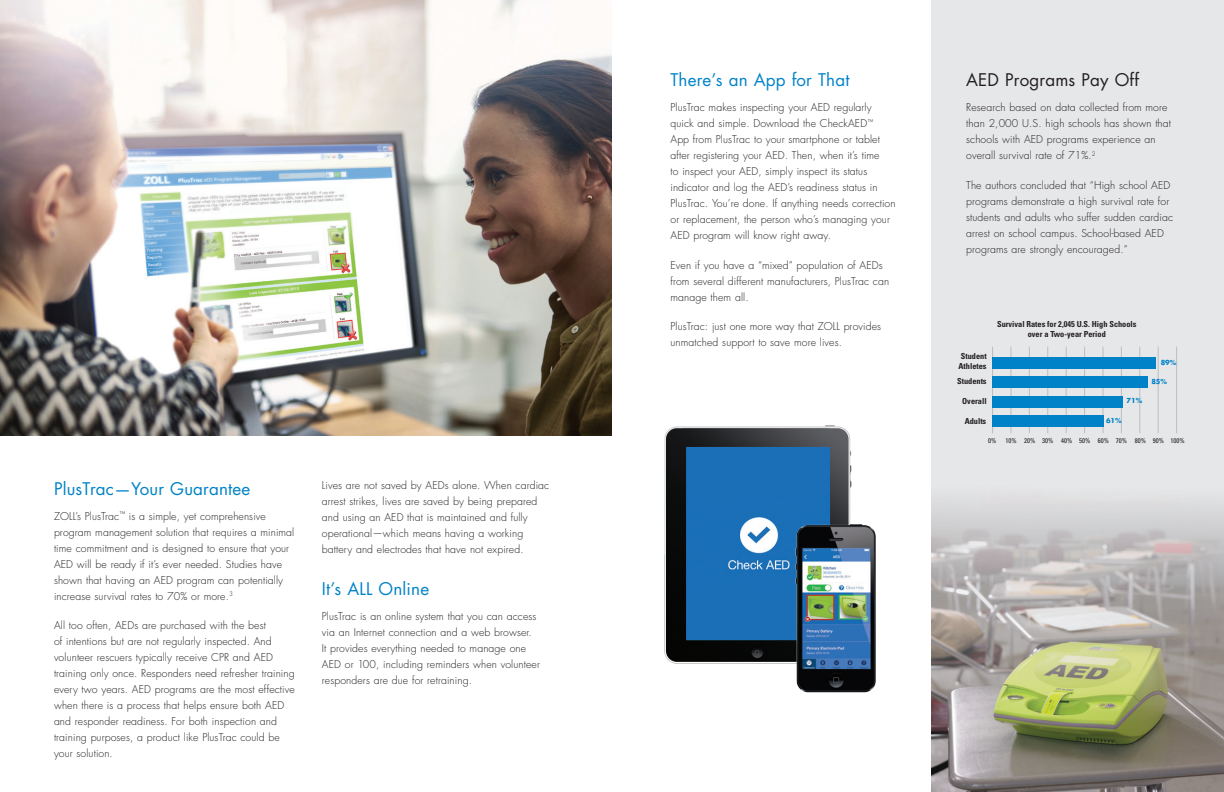
<style>
.page{position:relative;width:1224px;height:792px;background:#fff}
.page>*{position:absolute;margin:0;border:0;box-sizing:border-box;transform-origin:0 0}
.t1{font:17px "Futura Std";letter-spacing:.01em;color:#0082c8}
.t2{font:17px "Futura Std";letter-spacing:.01em;color:#231f20}
.Body{font:300 10.5px/16px "Futura Std";letter-spacing:.01em;color:#231f20}
.Graph_text8{font:700 condensed 8.3px/9.6px "Univers";color:#231f20;text-align:center}
.Graph_text5{font:700 condensed 8.3px/9.6px "Univers";color:#231f20}
.Graph_text7{font:condensed 6.8px "Univers";color:#231f20}
.Graph_text6{font:700 6.7px "Futura Std";color:#0082c8}
</style>
<div class="page">
<div style="left:931px;top:0;width:293px;height:792px;background:#e6e7e9"></div>
<hr style="left:992px;top:347px;width:1px;height:86px;background:#bcbdc0">
<hr style="left:1103px;top:347px;width:1px;height:86px;background:#bcbdc0">
<hr style="left:1011px;top:347px;width:1px;height:86px;background:#bcbdc0">
<hr style="left:1121px;top:347px;width:1px;height:86px;background:#bcbdc0">
<hr style="left:1066px;top:347px;width:1px;height:86px;background:#bcbdc0">
<hr style="left:1176px;top:347px;width:1px;height:86px;background:#bcbdc0">
<hr style="left:1029px;top:347px;width:1px;height:86px;background:#bcbdc0">
<hr style="left:1140px;top:347px;width:1px;height:86px;background:#bcbdc0">
<hr style="left:1048px;top:347px;width:1px;height:86px;background:#bcbdc0">
<hr style="left:1158px;top:347px;width:1px;height:86px;background:#bcbdc0">
<hr style="left:1084px;top:347px;width:1px;height:86px;background:#bcbdc0">
<div style="left:993px;top:416px;width:111px;height:11px;background:#0082c8"></div>
<div style="left:993px;top:396px;width:130px;height:11px;background:#0082c8"></div>
<div style="left:993px;top:376px;width:155px;height:12px;background:#0082c8"></div>
<div style="left:993px;top:357px;width:163px;height:12px;background:#0082c8"></div>
<img style="left:931px;top:499px;width:293px;height:293px">
<img style="left:0;top:0;width:612px;height:435px">
<img style="left:664px;top:425px;width:188px;height:239px">
<img style="left:760px;top:503px;width:116px;height:190px">
<h1 class="t1" style="left:54px;top:477px;width:198px">PlusTrac—Your Guarantee</h1>
<p class="Body" style="left:54px;top:508px;width:242px">ZOLL’s PlusTrac<sup>™</sup> is a simple, yet comprehensive program management solution that requires a minimal time commitment and is designed to ensure that your AED will be ready if it’s ever needed. Studies have shown that having an AED program can potentially increase survival rates to 70% or more.<sup>3</sup></p>
<p class="Body" style="left:54px;top:617px;width:242px">All too often, AEDs are purchased with the best<br>of intentions but are not regularly inspected. And volunteer rescuers typically receive CPR and AED training only once. Responders need refresher training every two years. AED programs are the most effective when there is a process that helps ensure both AED and responder readiness. For both inspection and training purposes, a product like PlusTrac could be your solution.</p>
<p class="Body" style="left:322px;top:478px;width:229px">Lives are not saved by AEDs alone. When cardiac arrest strikes, lives are saved by being prepared and using an AED that is maintained and fully operational—which means having a working battery and electrodes that have not expired.</p>
<h1 class="t1" style="left:322px;top:578px;width:109px">It’s ALL Online</h1>
<p class="Body" style="left:322px;top:608px;width:220px">PlusTrac is an online system that you can access via an Internet connection and a web browser.<br>It provides everything needed to manage one AED or 100, including reminders when volunteer responders are due for retraining.</p>
<h1 class="t1" style="left:670px;top:69px;width:180px">There’s an App for That</h1>
<p class="Body" style="left:670px;top:100px;width:227px">PlusTrac makes inspecting your AED regularly quick and simple. Download the CheckAED<sup>™<br></sup>App from PlusTrac to your smartphone or tablet after registering your AED. Then, when it’s time<br>to inspect your AED, simply inspect its status indicator and log the AED’s readiness status in PlusTrac. You’re done. If anything needs correction or replacement, the person who’s managing your AED program will know right away.</p>
<p class="Body" style="left:670px;top:257px;width:220px">Even if you have a “mixed” population of AEDs from several different manufacturers, PlusTrac can manage them all.</p>
<p class="Body" style="left:670px;top:319px;width:212px">PlusTrac: just one more way that ZOLL provides unmatched support to save more lives.</p>
<h1 class="t2" style="left:966px;top:69px;width:174px">AED Programs Pay Off</h1>
<p class="Body" style="left:966px;top:100px;width:206px">Research based on data collected from more than 2,000 U.S. high schools has shown that schools with AED programs experience an overall survival rate of 71%.<sup>2</sup></p>
<p class="Body" style="left:966px;top:177px;width:208px">The authors concluded that “High school AED programs demonstrate a high survival rate for students and adults who suffer sudden cardiac arrest on school campus. School-based AED programs are strongly encouraged.”</p>
<p class="Graph_text5" style="left:959px;top:352px;width:30px">Student<br>Athletes</p>
<p class="Graph_text5" style="left:957px;top:377px;width:31px">Students</p>
<p class="Graph_text5" style="left:962px;top:396px;width:26px">Overall</p>
<p class="Graph_text5" style="left:965px;top:416px;width:23px">Adults</p>
<p class="Graph_text8" style="left:997px;top:319px;width:141px">Survival Rates for 2,045 U.S. High Schools over a Two-year Period</p>
<p class="Graph_text6" style="left:1127px;top:396px;width:17px">71%</p>
<p class="Graph_text6" style="left:1106px;top:416px;width:17px">61%</p>
<p class="Graph_text6" style="left:1161px;top:358px;width:17px">89%</p>
<p class="Graph_text6" style="left:1151px;top:377px;width:17px">85%</p>
<p class="Graph_text7" style="left:988px;top:436px;width:10px">0%</p>
<p class="Graph_text7" style="left:1005px;top:436px;width:13px">10%</p>
<p class="Graph_text7" style="left:1024px;top:436px;width:13px">20%</p>
<p class="Graph_text7" style="left:1042px;top:436px;width:13px">30%</p>
<p class="Graph_text7" style="left:1061px;top:436px;width:13px">40%</p>
<p class="Graph_text7" style="left:1079px;top:436px;width:13px">50%</p>
<p class="Graph_text7" style="left:1098px;top:436px;width:13px">60%</p>
<p class="Graph_text7" style="left:1116px;top:436px;width:13px">70%</p>
<p class="Graph_text7" style="left:1135px;top:436px;width:13px">80%</p>
<p class="Graph_text7" style="left:1153px;top:436px;width:13px">90%</p>
<p class="Graph_text7" style="left:1170px;top:436px;width:16px">100%</p>
</div>
